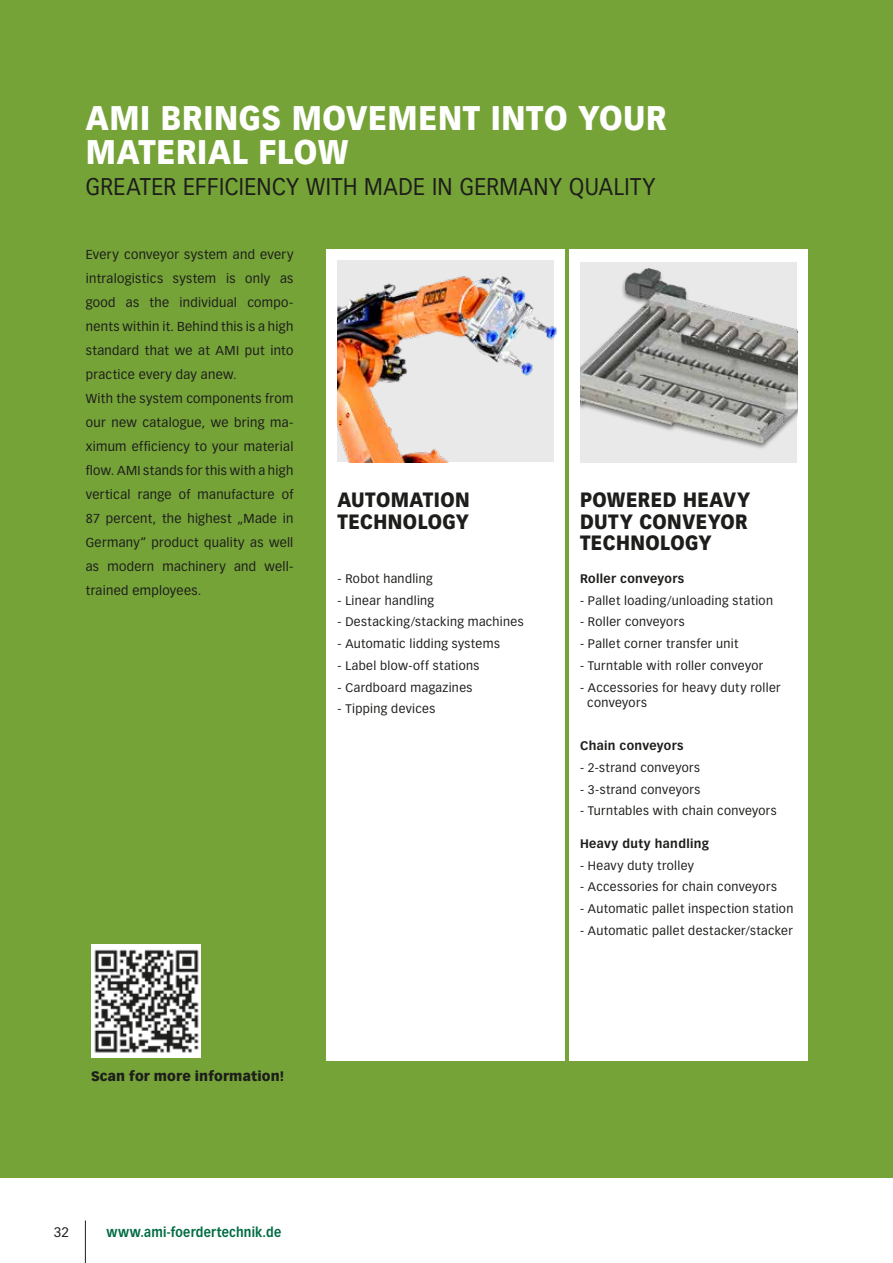
<style>
.page{position:relative;width:893px;height:1263px;background:#fff}
.page>*{position:absolute;margin:0;border:0;box-sizing:border-box;transform-origin:0 0}
.t1{font:900 33.6px/33.6px "Vectora LT Std";letter-spacing:.02em;color:#fff;scale:.9 1}
.t2{font:23.85px "Vectora LT Std";letter-spacing:.02em;color:#1d1d1b;scale:.9 1}
.t3{font:900 20.4px/21.8px "Vectora LT Std";letter-spacing:.025em;color:#1d1d1b;scale:.9 1}
.t4{font:700 13.5px "Vectora LT Std";letter-spacing:.015em;color:#006c43;scale:.9 1}
.t5{font:900 13.5px "Vectora LT Std";letter-spacing:.01em;color:#1d1d1b}
.t6{font:13.5px "Vectora LT Std";color:#1d1d1b}
.t7{font:12.75px/24px "Vectora LT Std";letter-spacing:.025em;color:#1d1d1b}
.t8{font:12.15px/15.3px "Vectora LT Std";letter-spacing:.03em;color:#1d1d1b}
.t9{font:700 12.15px "Vectora LT Std";letter-spacing:.03em;color:#1d1d1b}
</style>
<div class="page">
<div style="left:0;top:0;width:893px;height:1178px;background:#75a338"></div>
<hr style="left:85px;top:1220px;width:1px;height:43px;background:#1d1d1b">
<div style="left:327px;top:249px;width:238px;height:812px;background:#fff"></div>
<div style="left:570px;top:249px;width:238px;height:812px;background:#fff"></div>
<div style="left:580px;top:262px;width:217px;height:200px;background:#e9e9e9"></div>
<div style="left:580px;top:268px;width:217px;height:183px;background:#1d1d1b;opacity:.55"></div>
<img style="left:580px;top:268px;width:217px;height:174px">
<div style="left:337px;top:261px;width:217px;height:201px;background:#e9e9e9"></div>
<img style="left:91px;top:944px;width:110px;height:113px">
<img style="left:337px;top:276px;width:221px;height:186px">
<h1 class="t1" style="left:86px;top:101px;width:647px">AMI BRINGS MOVEMENT INTO YOUR<br>MATERIAL FLOW</h1>
<h2 class="t2" style="left:86px;top:172px;width:635px">GREATER EFFICIENCY WITH MADE IN GERMANY QUALITY</h2>
<p class="t7" style="left:86px;top:243px;width:209px">Every conveyor system and every intralogistics system is only as good as the individual compo&shy;nents within it. Behind this is a high standard that we at AMI put into practice every day anew.<br>With the system components from our new catalogue, we bring ma&shy;ximum efficiency to your material flow. AMI stands for this with a high vertical range of manufacture of<br>87 percent, the highest „Made in<br>Germany“ product quality as well as modern machinery and well&shy;trained employees.</p>
<h3 class="t3" style="left:337px;top:489px;width:148px">AUTOMATION<br>TECHNOLOGY</h3>
<p class="t8" style="left:337px;top:571px;width:97px">- Robot handling</p>
<p class="t8" style="left:337px;top:593px;width:98px">- Linear handling</p>
<p class="t8" style="left:337px;top:615px;width:188px">- Destacking/stacking machines</p>
<p class="t8" style="left:337px;top:636px;width:164px">- Automatic lidding systems</p>
<p class="t8" style="left:337px;top:658px;width:144px">- Label blow-off stations</p>
<p class="t8" style="left:337px;top:680px;width:137px">- Cardboard magazines</p>
<p class="t8" style="left:337px;top:701px;width:99px">- Tipping devices</p>
<p class="t5" style="left:91px;top:1068px;width:195px">Scan for more information!</p>
<h3 class="t3" style="left:580px;top:489px;width:191px">POWERED HEAVY<br>DUTY CONVEYOR<br>TECHNOLOGY</h3>
<p class="t9" style="left:580px;top:571px;width:106px">Roller conveyors</p>
<p class="t8" style="left:580px;top:593px;width:194px">- Pallet loading/unloading station</p>
<p class="t8" style="left:580px;top:614px;width:106px">- Roller conveyors</p>
<p class="t8" style="left:580px;top:636px;width:160px">- Pallet corner transfer unit</p>
<p class="t8" style="left:580px;top:658px;width:185px">- Turntable with roller conveyor</p>
<p class="t8" style="left:587px;top:680px;width:195px;text-indent:-7px">- Accessories for heavy duty roller conveyors</p>
<p class="t9" style="left:580px;top:739px;width:105px">Chain conveyors</p>
<p class="t8" style="left:580px;top:760px;width:121px">- 2-strand conveyors</p>
<p class="t8" style="left:580px;top:782px;width:122px">- 3-strand conveyors</p>
<p class="t8" style="left:580px;top:803px;width:198px">- Turntables with chain conveyors</p>
<p class="t9" style="left:580px;top:836px;width:130px">Heavy duty handling</p>
<p class="t8" style="left:580px;top:858px;width:115px">- Heavy duty trolley</p>
<p class="t8" style="left:580px;top:879px;width:198px">- Accessories for chain conveyors</p>
<p class="t8" style="left:580px;top:901px;width:215px">- Automatic pallet inspection station</p>
<p class="t8" style="left:580px;top:923px;width:214px">- Automatic pallet destacker/stacker</p>
<p class="t6" style="left:54px;top:1224px;width:17px">32</p>
<p class="t4" style="left:106px;top:1224px;width:196px">www.ami-foerdertechnik.de</p>
</div>
